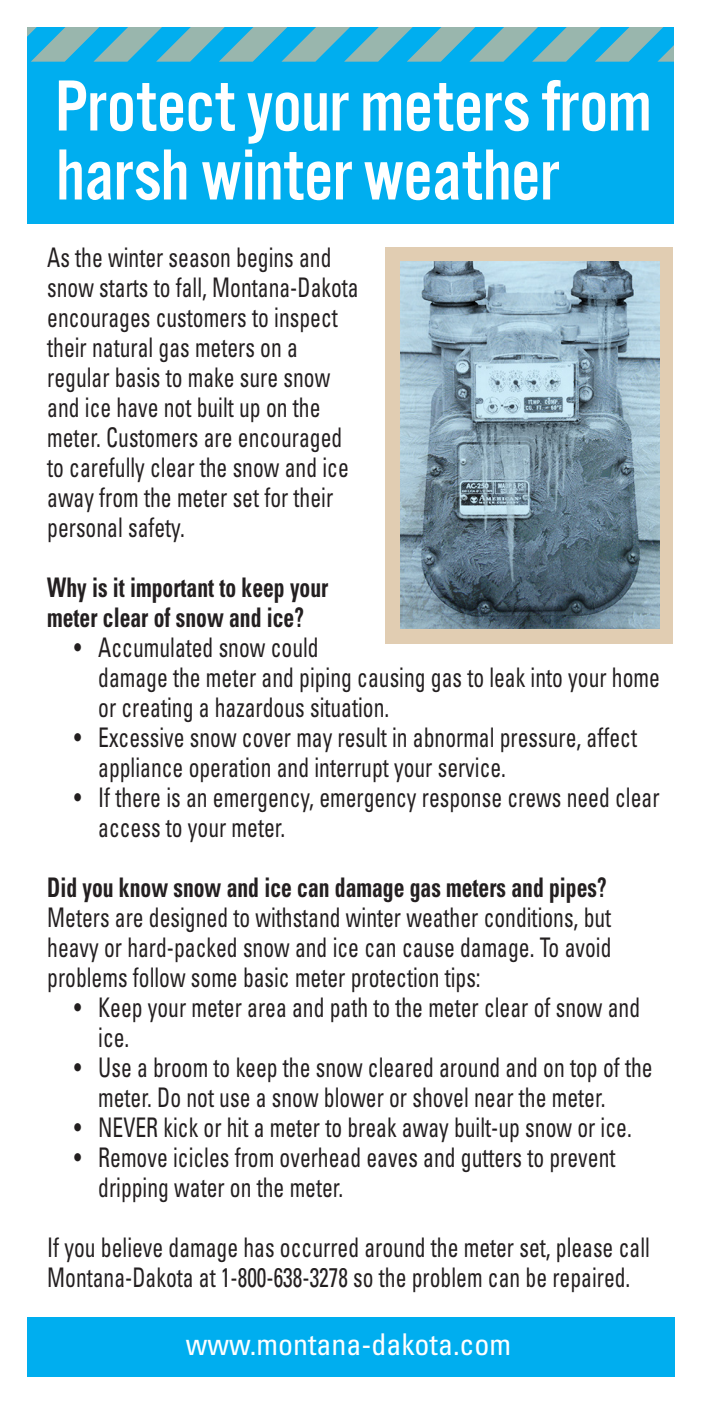
<style>
.page{position:relative;width:702px;height:1404px;background:#fff}
.page>*{position:absolute;margin:0;border:0;box-sizing:border-box;transform-origin:0 0}
.t1{font:75px/69px "Alternate Got No 3 D";letter-spacing:-.005em;color:#fff}
.t2{font:condensed 30px "Univers";color:#fff}
.t3{font:condensed 27px/30px "Univers";color:#231f20;scale:.8 1}
.t4{font:700 condensed 27px/30px "Univers";color:#231f20;scale:.8 1}
</style>
<div class="page">
<div style="left:386px;top:247px;width:287px;height:396px;background:#e1cdb2"></div>
<div style="left:27px;top:27px;width:647px;height:197px;background:#00aeef"></div>
<div style="left:27px;top:1317px;width:648px;height:60px;background:#00aeef"></div>
<svg style="left:27px;top:27px;width:647px;height:35px"></svg>
<img style="left:400px;top:262px;width:259px;height:367px">
<h1 class="t1" style="left:55px;top:73px;width:598px">Protect your meters from harsh winter weather</h1>
<p class="t3" style="left:47px;top:242px;width:391px">As the winter season begins and snow starts to fall, Montana-Dakota encourages customers to inspect their natural gas meters on a regular basis to make sure snow and ice have not built up on the meter. Customers are encouraged to carefully clear the snow and ice away from the meter set for their personal safety.</p>
<p class="t4" style="left:47px;top:572px;width:353px">Why is it important to keep your meter clear of snow and ice?</p>
<p class="t3" style="left:98px;top:632px;width:704px;text-indent:-24px">• Accumulated snow could<br>damage the meter and piping causing gas to leak into your home or creating a hazardous situation.</p>
<p class="t3" style="left:98px;top:722px;width:675px;text-indent:-24px">• Excessive snow cover may result in abnormal pressure, affect appliance operation and interrupt your service.</p>
<p class="t3" style="left:98px;top:782px;width:703px;text-indent:-24px">• If there is an emergency, emergency response crews need clear access to your meter.</p>
<p class="t4" style="left:47px;top:872px;width:701px">Did you know snow and ice can damage gas meters and pipes?</p>
<p class="t3" style="left:47px;top:902px;width:707px;text-align:justify">Meters are designed to withstand winter weather conditions, but heavy or hard-packed snow and ice can cause damage. To avoid problems follow some basic meter protection tips:</p>
<p class="t3" style="left:98px;top:992px;width:679px;text-indent:-24px">• Keep your meter area and path to the meter clear of snow and ice.</p>
<p class="t3" style="left:98px;top:1052px;width:695px;text-indent:-24px">• Use a broom to keep the snow cleared around and on top of the meter. Do not use a snow blower or shovel near the meter.</p>
<p class="t3" style="left:74px;top:1112px;width:698px">• NEVER kick or hit a meter to break away built-up snow or ice.</p>
<p class="t3" style="left:98px;top:1142px;width:648px;text-indent:-24px">• Remove icicles from overhead eaves and gutters to prevent dripping water on the meter.</p>
<p class="t3" style="left:47px;top:1232px;width:755px">If you believe damage has occurred around the meter set, please call<br>Montana-Dakota at 1-800-638-3278 so the problem can be repaired.</p>
<p class="t2" style="left:186px;top:1326px;width:327px">www.montana-dakota.com</p>
</div>
